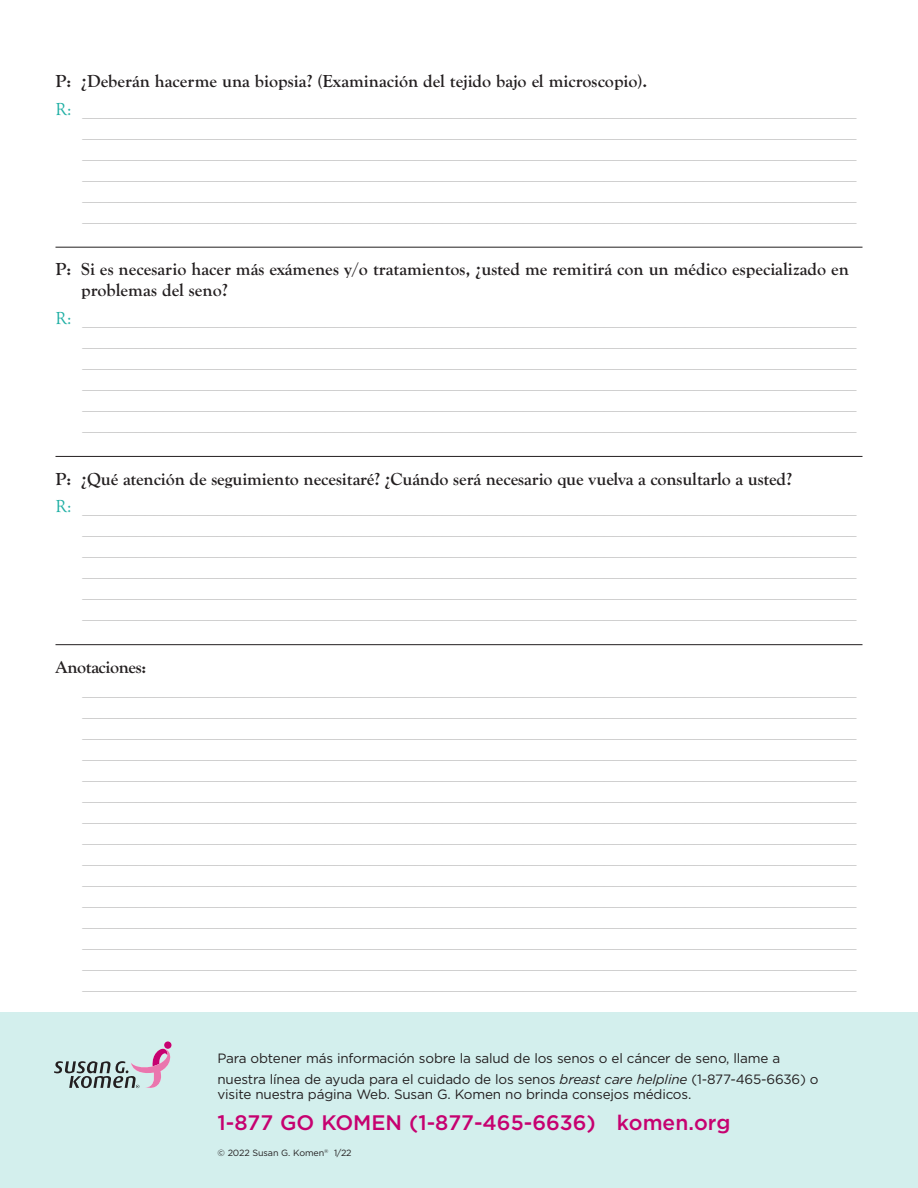
<style>
.page{position:relative;width:918px;height:1188px;background:#fff}
.page>*{position:absolute;margin:0;border:0;box-sizing:border-box;transform-origin:0 0}
.t1{font:500 21px "Gotham";color:#c60170}
.N_question{font:18px/21px "Times New Roman";color:#bfbebe;text-align:justify}
.N_question-2{font:700 18px/21px "Goudy Old Sty";color:#231f20}
.t2{font:13.5px/20.7px "Gotham";letter-spacing:-.015em;color:#231f20}
.t3{font:9px "Gotham";letter-spacing:-.015em;color:#231f20}
.s1{font-family:"Goudy Old Sty";color:#1fafa4}
.s2{font-style:italic}
</style>
<div class="page">
<div style="left:0;top:1012px;width:918px;height:176px;background:#d3efed"></div>
<svg style="left:54px;top:1041px;width:118px;height:48px"></svg>
<hr style="left:56px;top:247px;width:806px;height:1px;background:#231f20">
<hr style="left:56px;top:456px;width:806px;height:1px;background:#231f20">
<hr style="left:56px;top:644px;width:806px;height:1px;background:#231f20">
<p class="N_question-2" style="left:56px;top:71px;width:593px">P: ¿Deberán hacerme una biopsia? (Examinación del tejido bajo el microscopio).</p>
<p class="N_question" style="left:56px;top:98px;width:802px"><span class="s1">R:</span> ______________________________________________________________________________________</p>
<p class="N_question" style="left:82px;top:119px;width:775px">______________________________________________________________________________________</p>
<p class="N_question" style="left:82px;top:140px;width:775px">______________________________________________________________________________________</p>
<p class="N_question" style="left:82px;top:161px;width:775px">______________________________________________________________________________________</p>
<p class="N_question" style="left:82px;top:182px;width:775px">______________________________________________________________________________________</p>
<p class="N_question" style="left:82px;top:203px;width:775px">______________________________________________________________________________________</p>
<p class="N_question-2" style="left:81px;top:259px;width:769px;text-indent:-26px">P: Si es necesario hacer más exámenes y/o tratamientos, ¿usted me remitirá con un médico especializado en problemas del seno?</p>
<p class="N_question" style="left:55px;top:307px;width:803px"><span class="s1">R:</span> ______________________________________________________________________________________</p>
<p class="N_question" style="left:82px;top:328px;width:775px">______________________________________________________________________________________</p>
<p class="N_question" style="left:82px;top:349px;width:775px">______________________________________________________________________________________</p>
<p class="N_question" style="left:82px;top:370px;width:775px">______________________________________________________________________________________</p>
<p class="N_question" style="left:82px;top:391px;width:775px">______________________________________________________________________________________</p>
<p class="N_question" style="left:82px;top:412px;width:775px">______________________________________________________________________________________</p>
<p class="N_question-2" style="left:56px;top:468px;width:738px">P: ¿Qué atención de seguimiento necesitaré? ¿Cuándo será necesario que vuelva a consultarlo a usted?</p>
<p class="N_question" style="left:56px;top:495px;width:802px"><span class="s1">R:</span> ______________________________________________________________________________________</p>
<p class="N_question" style="left:82px;top:516px;width:775px">______________________________________________________________________________________</p>
<p class="N_question" style="left:82px;top:537px;width:775px">______________________________________________________________________________________</p>
<p class="N_question" style="left:82px;top:558px;width:775px">______________________________________________________________________________________</p>
<p class="N_question" style="left:82px;top:579px;width:775px">______________________________________________________________________________________</p>
<p class="N_question" style="left:82px;top:600px;width:775px">______________________________________________________________________________________</p>
<p class="N_question" style="left:82px;top:677px;width:775px">______________________________________________________________________________________</p>
<p class="N_question" style="left:82px;top:698px;width:775px">______________________________________________________________________________________</p>
<p class="N_question" style="left:82px;top:719px;width:775px">______________________________________________________________________________________</p>
<p class="N_question" style="left:82px;top:740px;width:775px">______________________________________________________________________________________</p>
<p class="N_question" style="left:82px;top:761px;width:775px">______________________________________________________________________________________</p>
<p class="N_question" style="left:82px;top:782px;width:775px">______________________________________________________________________________________</p>
<p class="N_question" style="left:82px;top:803px;width:775px">______________________________________________________________________________________</p>
<p class="N_question" style="left:82px;top:824px;width:775px">______________________________________________________________________________________ ______________________________________________________________________________________ ______________________________________________________________________________________</p>
<p class="N_question" style="left:82px;top:887px;width:775px">______________________________________________________________________________________</p>
<p class="N_question" style="left:82px;top:908px;width:775px">______________________________________________________________________________________</p>
<p class="N_question" style="left:82px;top:929px;width:775px">______________________________________________________________________________________</p>
<p class="N_question" style="left:82px;top:950px;width:775px">______________________________________________________________________________________</p>
<p class="N_question" style="left:82px;top:971px;width:775px">______________________________________________________________________________________</p>
<p class="t2" style="left:218px;top:1048px;width:603px">Para obtener más información sobre la salud de los senos o el cáncer de seno, llame a nuestra línea de ayuda para el cuidado de los senos <span class="s2">breast care helpline</span> (1-877-465-6636) o</p>
<p class="t2" style="left:218px;top:1084px;width:475px">visite nuestra página Web. Susan G. Komen no brinda consejos médicos.</p>
<p class="t1" style="left:218px;top:1111px;width:515px">1-877 GO KOMEN (1-877-465-6636) komen.org</p>
<p class="t3" style="left:218px;top:1147px;width:136px">© 2022 Susan G. Komen<sup>®</sup> 1/22</p>
</div>
